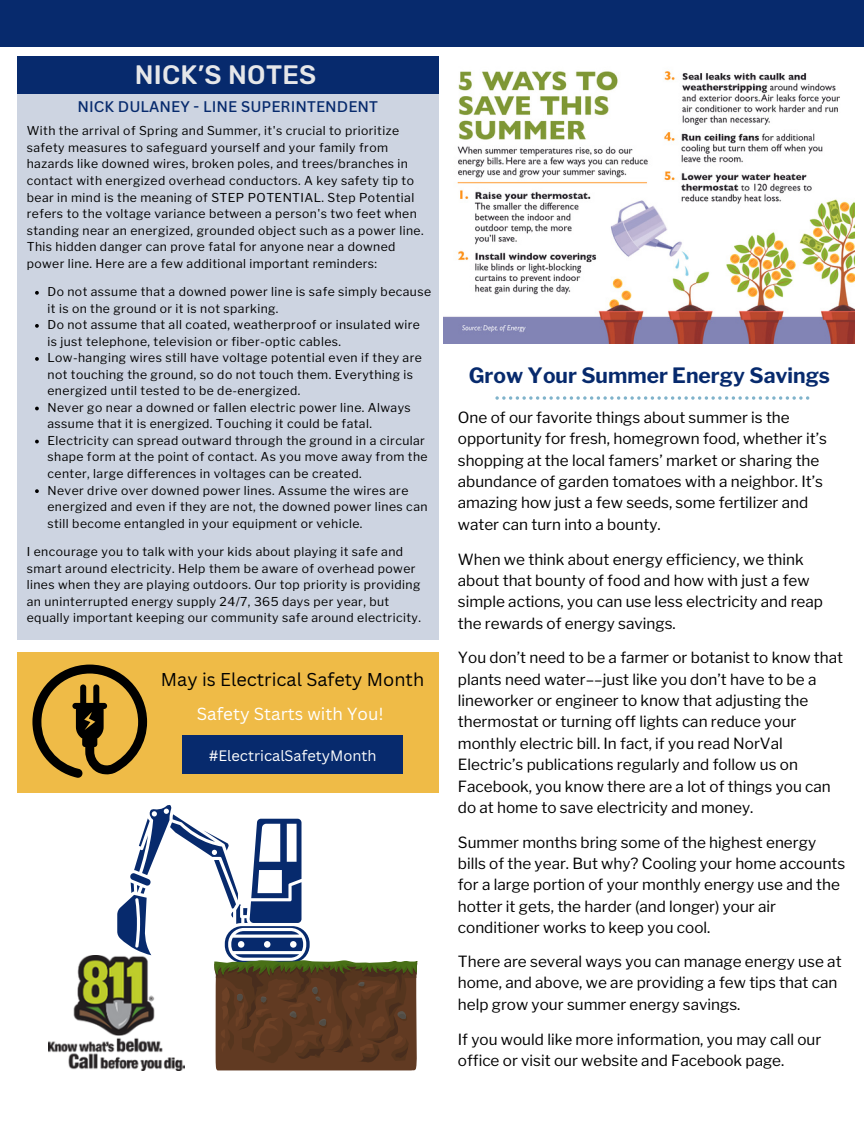
<style>
.page{position:relative;width:864px;height:1134px;background:#fff}
.page>*{position:absolute;margin:0;border:0;box-sizing:border-box;transform-origin:0 0}
.t1{font:500 26.55px "Rubik";letter-spacing:.01em;color:#e6e7e9}
.t2{font:700 21px "Libre Franklin";color:#072a6d}
.t3{font:18px "Canva Sans";color:#000}
.t4{font:17.1px "Canva Sans";color:#fff}
.t5{font:15.3px/21.3px "Libre Franklin";color:#000}
.t6{font:500 15px "Canva Sans";letter-spacing:.005em;color:#072a6d}
.t7{font:14.7px "Canva Sans";color:#fff}
.t8{font:12.15px/16.5px "Libre Franklin";letter-spacing:.035em;color:#000}
</style>
<div class="page">
<div style="left:0;top:0;width:864px;height:47px;background:#072a6d"></div>
<div style="left:17px;top:85px;width:421px;height:554px;background:#cdd4e1"></div>
<div style="left:17px;top:56px;width:421px;height:38px;background:#072a6d"></div>
<div style="left:17px;top:652px;width:421px;height:140px;background:#efbb47"></div>
<svg style="left:32px;top:665px;width:115px;height:113px"></svg>
<div style="left:183px;top:736px;width:220px;height:38px;background:#072a6d"></div>
<img style="left:49px;top:955px;width:68px;height:115px">
<svg style="left:117px;top:805px;width:300px;height:265px"></svg>
<img style="left:443px;top:71px;width:412px;height:272px">
<svg style="left:35px;top:291px;width:4px;height:4px"></svg>
<svg style="left:35px;top:324px;width:4px;height:4px"></svg>
<svg style="left:35px;top:357px;width:4px;height:4px"></svg>
<svg style="left:35px;top:407px;width:4px;height:3px"></svg>
<svg style="left:35px;top:440px;width:4px;height:3px"></svg>
<svg style="left:35px;top:489px;width:4px;height:4px"></svg>
<svg style="left:495px;top:396px;width:314px;height:4px"></svg>
<p class="t1" style="left:135px;top:59px;width:183px">NICK’S NOTES</p>
<p class="t6" style="left:77px;top:96px;width:302px">NICK DULANEY - LINE SUPERINTENDENT</p>
<p class="t8" style="left:27px;top:123px;width:398px">With the arrival of Spring and Summer, it's crucial to prioritize safety measures to safeguard yourself and your family from hazards like downed wires, broken poles, and trees/branches in contact with energized overhead conductors. A key safety tip to bear in mind is the meaning of STEP POTENTIAL. Step Potential refers to the voltage variance between a person's two feet when standing near an energized, grounded object such as a power line.<br>This hidden danger can prove fatal for anyone near a downed power line. Here are a few additional important reminders:</p>
<p class="t8" style="left:48px;top:284px;width:385px">Do not assume that a downed power line is safe simply because it is on the ground or it is not sparking.</p>
<p class="t8" style="left:48px;top:317px;width:374px">Do not assume that all coated, weatherproof or insulated wire is just telephone, television or fiber-optic cables.</p>
<p class="t8" style="left:48px;top:350px;width:376px">Low-hanging wires still have voltage potential even if they are not touching the ground, so do not touch them. Everything is energized until tested to be de-energized.</p>
<p class="t8" style="left:48px;top:399px;width:365px">Never go near a downed or fallen electric power line. Always assume that it is energized. Touching it could be fatal.</p>
<p class="t8" style="left:48px;top:432px;width:382px">Electricity can spread outward through the ground in a circular shape form at the point of contact. As you move away from the center, large differences in voltages can be created.</p>
<p class="t8" style="left:48px;top:482px;width:382px">Never drive over downed power lines. Assume the wires are energized and even if they are not, the downed power lines can still become entangled in your equipment or vehicle.</p>
<h3 class="t8" style="left:27px;top:544px;width:396px">I encourage you to talk with your kids about playing it safe and smart around electricity. Help them be aware of overhead power lines when they are playing outdoors. Our top priority is providing an uninterrupted energy supply 24/7, 365 days per year, but equally important keeping our community safe around electricity.</h3>
<h3 class="t3" style="left:161px;top:667px;width:265px">May is Electrical Safety Month</h3>
<h5 class="t4" style="left:197px;top:702px;width:188px">Safety Starts with You!</h5>
<p class="t7" style="left:209px;top:745px;width:169px">#ElectricalSafetyMonth</p>
<p class="t2" style="left:469px;top:362px;width:363px">Grow Your Summer Energy Savings</p>
<p class="t5" style="left:458px;top:407px;width:371px">One of our favorite things about summer is the opportunity for fresh, homegrown food, whether it’s shopping at the local famers’ market or sharing the abundance of garden tomatoes with a neighbor. It’s amazing how just a few seeds, some fertilizer and water can turn into a bounty.</p>
<p class="t5" style="left:458px;top:548px;width:367px">When we think about energy efficiency, we think about that bounty of food and how with just a few simple actions, you can use less electricity and reap the rewards of energy savings.</p>
<h2 class="t5" style="left:458px;top:647px;width:387px">You don’t need to be a farmer or botanist to know that plants need water––just like you don’t have to be a lineworker or engineer to know that adjusting the thermostat or turning off lights can reduce your monthly electric bill. In fact, if you read NorVal Electric’s publications regularly and follow us on Facebook, you know there are a lot of things you can do at home to save electricity and money.</h2>
<h5 class="t5" style="left:458px;top:831px;width:389px">Summer months bring some of the highest energy bills of the year. But why? Cooling your home accounts for a large portion of your monthly energy use and the hotter it gets, the harder (and longer) your air conditioner works to keep you cool.</h5>
<h5 class="t5" style="left:458px;top:951px;width:385px">There are several ways you can manage energy use at home, and above, we are providing a few tips that can help grow your summer energy savings.</h5>
<h5 class="t5" style="left:458px;top:1028px;width:365px">If you would like more information, you may call our office or visit our website and Facebook page.</h5>
</div>
